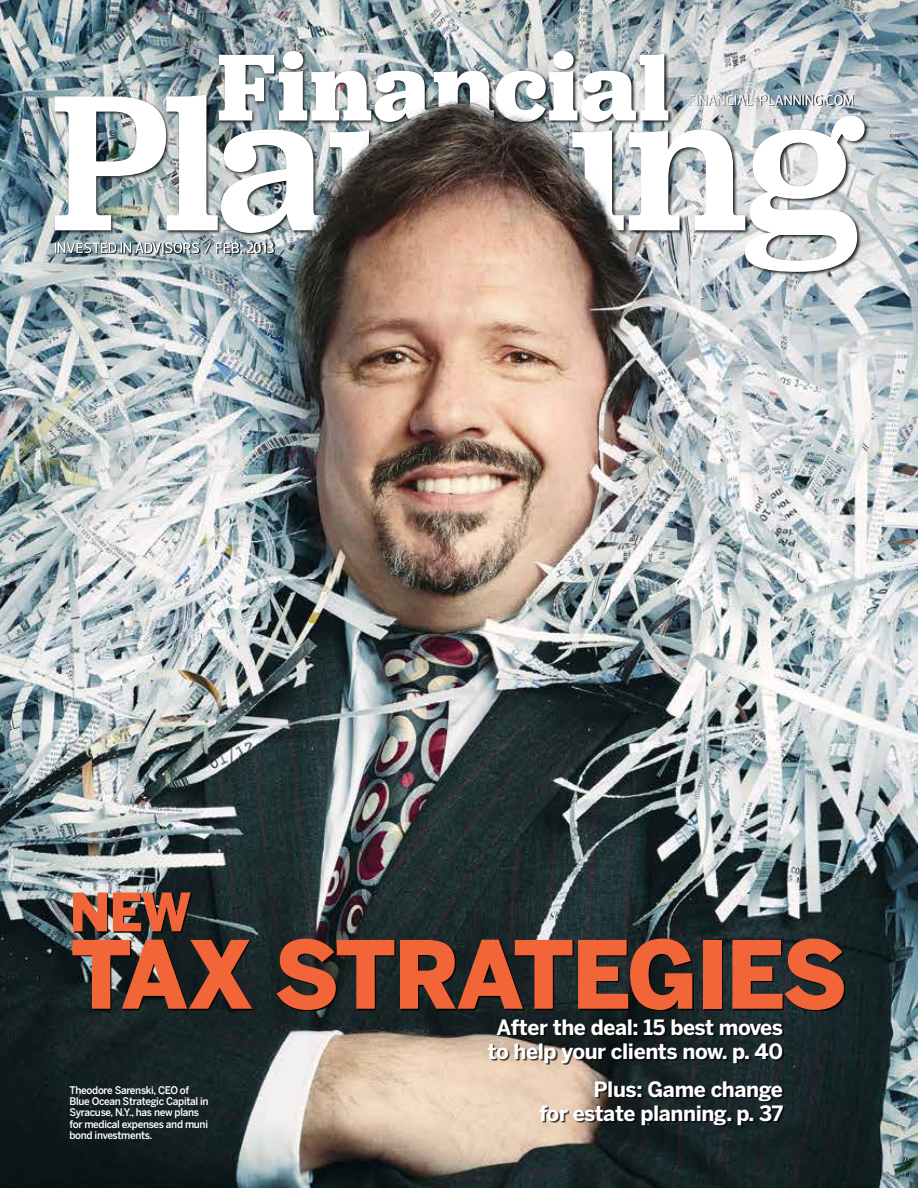
<style>
.page{position:relative;width:918px;height:1188px;background:#fff}
.page>*{position:absolute;margin:0;border:0;box-sizing:border-box;transform-origin:0 0}
.t1{font:900 93px "Benton Sans";letter-spacing:-.035em;color:#f26539}
.t2{font:900 52.5px "Benton Sans";color:#f26539}
.t3{font:700 21px/24px "Benton Sans";letter-spacing:-.02em;color:#fff;text-align:center}
.t4{font:500 14.55px "Prelo";letter-spacing:-.005em;color:#fff;scale:.95 1}
.t5{font:500 10.5px/11.2px "Benton Sans";letter-spacing:-.03em;color:#fff;scale:.95 1}
</style>
<div class="page">
<img style="left:0;top:0;width:918px;height:1188px">
<div style="left:53px;top:93px;width:816px;height:183px;background:#000;opacity:.85"></div>
<img style="left:55px;top:94px;width:810px;height:178px">
<div style="left:217px;top:49px;width:456px;height:78px;background:#000;opacity:.85"></div>
<svg style="left:219px;top:51px;width:449px;height:71px"></svg>
<div style="left:690px;top:95px;width:164px;height:11px;background:#000;opacity:.8"></div>
<svg style="left:74px;top:893px;width:118px;height:40px;background:#151819"></svg>
<svg style="left:73px;top:940px;width:772px;height:71px;background:#0c1213"></svg>
<div style="left:489px;top:1021px;width:295px;height:105px;background:#000;opacity:.75"></div>
<div style="left:56px;top:243px;width:218px;height:11px;background:#000;opacity:.8"></div>
<svg style="left:55px;top:243px;width:219px;height:10px"></svg>
<h3 class="t4" style="left:688px;top:91px;width:176px">FINANCIAL-PLANNING.COM</h3>
<h2 class="t2" style="left:69px;top:881px;width:123px">NEW</h2>
<h1 class="t1" style="left:71px;top:919px;width:772px">TAX STRATEGIES</h1>
<h3 class="t3" style="left:488px;top:1015px;width:297px">After the deal: 15 best moves to help your clients now. p. 40</h3>
<h3 class="t3" style="left:539px;top:1077px;width:245px;text-align:right">Plus: Game change<br>for estate planning. p. 37</h3>
<p class="t5" style="left:69px;top:1084px;width:148px">Theodore Sarenski, CEO of<br>Blue Ocean Strategic Capital in<br>Syracuse, N.Y., has new plans for medical expenses and muni bond investments.</p>
</div>
